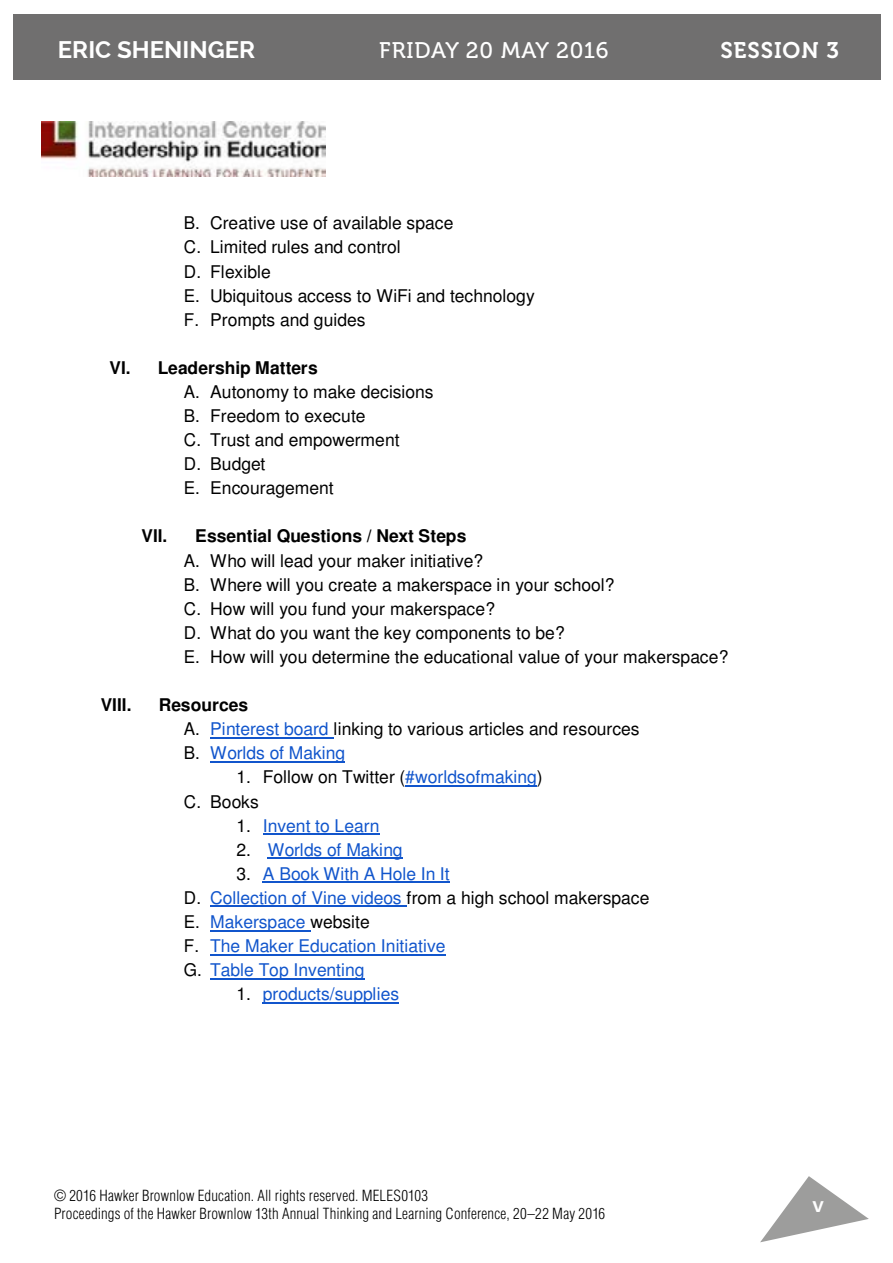
<style>
.page{position:relative;width:893px;height:1263px;background:#fff}
.page>*{position:absolute;margin:0;border:0;box-sizing:border-box;transform-origin:0 0}
.t1{font:700 24px "Raleway";color:#fff}
.t2{font:22.5px "Museo 500";letter-spacing:.035em;color:#fff}
.t3{font:22.5px "Museo 700";letter-spacing:.04em;color:#fff}
.t4{font:700 21px "Raleway";color:#fff}
.t5{font:17.55px/24.2px "Helvetica";color:#000}
.t6{font:17.55px/24px "Helvetica";color:#15c}
.t7{font:700 17.55px "Helvetica";color:#000}
.t8{font:300 condensed 15px/18px "Helvetica LT Std";letter-spacing:.01em;color:#000}
.s1{font-weight:700}
.s2{color:#15c}
.s3{color:#000}
</style>
<div class="page">
<div style="left:13px;top:14px;width:867px;height:65px;background:#706f6f"></div>
<svg style="left:760px;top:1176px;width:109px;height:66px"></svg>
<img style="left:42px;top:122px;width:283px;height:54px">
<hr style="left:210px;top:737px;width:124px;height:1px;background:#15c">
<hr style="left:210px;top:761px;width:135px;height:1px;background:#15c">
<hr style="left:405px;top:785px;width:132px;height:2px;background:#15c">
<hr style="left:263px;top:834px;width:116px;height:1px;background:#15c">
<hr style="left:268px;top:857px;width:135px;height:2px;background:#15c">
<hr style="left:263px;top:882px;width:187px;height:1px;background:#15c">
<hr style="left:210px;top:906px;width:197px;height:1px;background:#15c">
<hr style="left:210px;top:930px;width:100px;height:1px;background:#15c">
<hr style="left:210px;top:954px;width:235px;height:1px;background:#15c">
<hr style="left:210px;top:978px;width:155px;height:1px;background:#15c">
<hr style="left:263px;top:1002px;width:136px;height:1px;background:#15c">
<h1 class="t1" style="left:58px;top:36px;width:199px">ERIC SHENINGER</h1>
<p class="t2" style="left:379px;top:38px;width:231px">FRIDAY 20 MAY 2016</p>
<p class="t3" style="left:720px;top:38px;width:120px">SESSION 3</p>
<p class="t5" style="left:184px;top:213px;width:352px">B. Creative use of available space<br>C. Limited rules and control<br>D. Flexible<br>E. Ubiquitous access to WiFi and technology<br>F. Prompts and guides</p>
<p class="t7" style="left:109px;top:361px;width:210px">VI. Leadership Matters</p>
<p class="t5" style="left:184px;top:381px;width:251px">A. Autonomy to make decisions<br>B. Freedom to execute<br>C. Trust and empowerment<br>D. Budget<br>E. Encouragement</p>
<p class="t7" style="left:141px;top:529px;width:27px">VII.</p>
<p class="t7" style="left:195px;top:529px;width:273px">Essential Questions / Next Steps</p>
<p class="t5" style="left:184px;top:550px;width:546px">A. Who will lead your maker initiative?<br>B. Where will you create a makerspace in your school?<br>C. How will you fund your makerspace?<br>D. What do you want the key components to be?<br>E. How will you determine the educational value of your makerspace?</p>
<p class="t7" style="left:101px;top:698px;width:32px">VIII.</p>
<p class="t5" style="left:184px;top:694px;width:457px;text-indent:-25px"><span class="s1">Resources<br></span>A. <span class="s2">Pinterest board</span> linking to various articles and resources<br>B. <span class="s2">Worlds of Making</span></p>
<p class="t5" style="left:184px;top:767px;width:360px;text-indent:53px">1. Follow on Twitter (<span class="s2">#worldsofmaking</span>)<br>C. Books</p>
<p class="t6" style="left:237px;top:815px;width:144px"><span class="s3">1.</span> Invent to Learn</p>
<p class="t6" style="left:237px;top:839px;width:168px"><span class="s3">2.</span> Worlds of Making</p>
<p class="t6" style="left:184px;top:863px;width:467px;text-indent:53px"><span class="s3">3.</span> A Book With A Hole In It<br><span class="s3">D.</span> Collection of Vine videos <span class="s3">from a high school makerspace<br>E.</span> Makerspace <span class="s3">website<br>F.</span> The Maker Education Initiative<br><span class="s3">G.</span> Table Top Inventing</p>
<p class="t6" style="left:237px;top:983px;width:164px"><span class="s3">1.</span> products/supplies</p>
<p class="t8" style="left:54px;top:1187px;width:553px">© 2016 Hawker Brownlow Education. All rights reserved. MELES0103<br>Proceedings of the Hawker Brownlow 13th Annual Thinking and Learning Conference, 20–22 May 2016</p>
<p class="t4" style="left:812px;top:1193px;width:13px">v</p>
</div>
